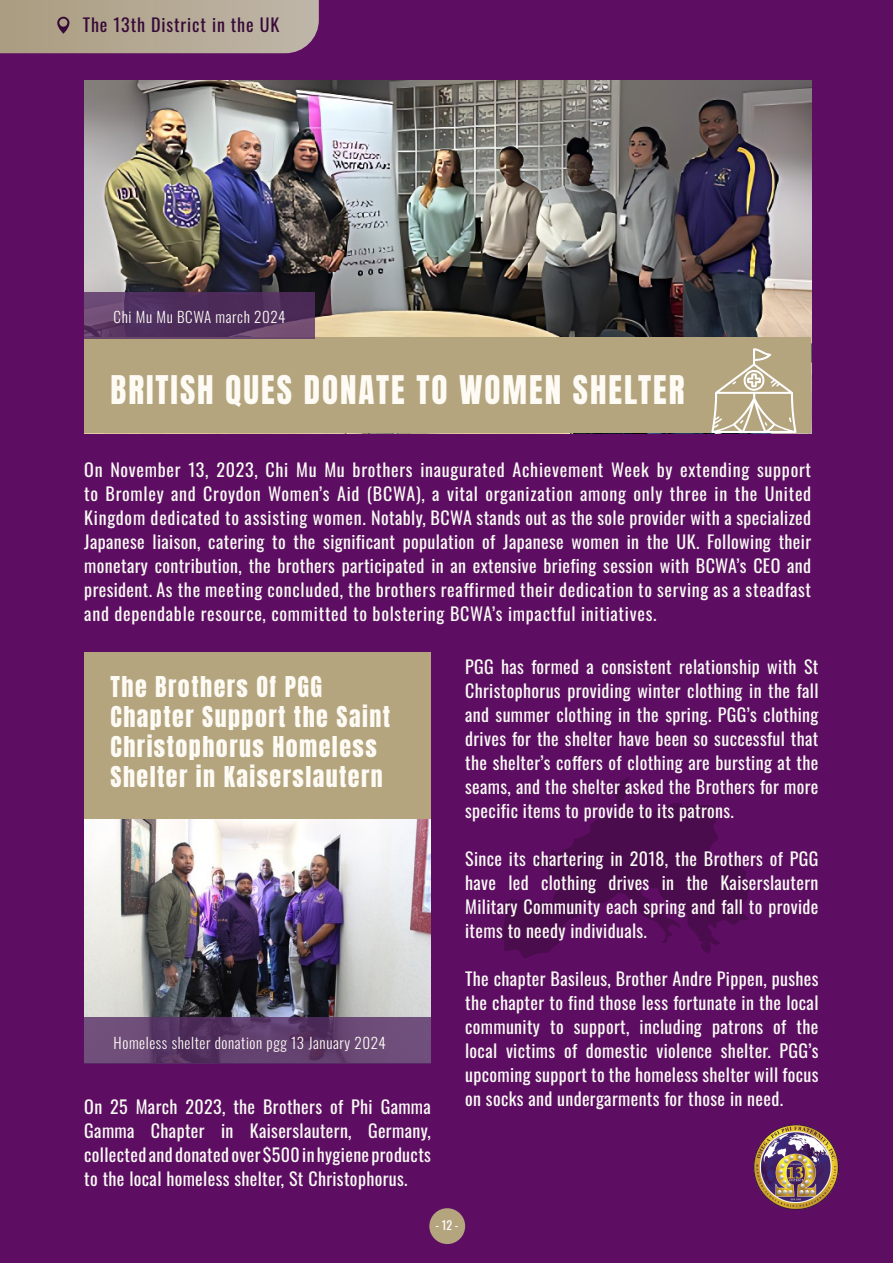
<style>
.page{position:relative;width:893px;height:1263px;background:#5d0e62}
.page>*{position:absolute;margin:0;border:0;box-sizing:border-box;transform-origin:0 0}
.t1{font:33px "Anton";letter-spacing:.06em;color:#fefbf5}
.t2{font:24px/30px "Anton";letter-spacing:.06em;color:#fefbf5}
.t3{font:18px/24px "Oswald";letter-spacing:.02em;color:#fafaf5;text-align:justify}
.t4{font:18px "Oswald";letter-spacing:.05em;color:#370a37}
.t5{font:300 15px "Oswald";letter-spacing:.04em;color:#fefbf5}
.t6{font:12px "Oswald";color:#fff}
</style>
<div class="page">
<img style="left:84px;top:80px;width:727px;height:257px">
<div style="left:429px;top:1208px;width:36px;height:36px;background:#b4a57f;border-radius:50%"></div>
<svg style="left:0;top:0;width:319px;height:53px;background:#b2a593"></svg>
<div style="left:84px;top:337px;width:727px;height:96px;background:#b4a57f"></div>
<div style="left:84px;top:652px;width:347px;height:168px;background:#b4a57f"></div>
<svg style="left:84px;top:292px;width:231px;height:47px;background:#563561"></svg>
<img style="left:84px;top:819px;width:347px;height:198px">
<img style="left:754px;top:1124px;width:85px;height:85px">
<svg style="left:84px;top:1017px;width:347px;height:47px;background:#61406d"></svg>
<svg style="left:501px;top:777px;width:253px;height:181px"></svg>
<svg style="left:711px;top:348px;width:85px;height:85px"></svg>
<p class="t4" style="left:83px;top:9px;width:198px">The 13th District in the UK</p>
<p class="t5" style="left:114px;top:304px;width:173px">Chi Mu Mu BCWA march 2024</p>
<p class="t1" style="left:111px;top:374px;width:575px">BRITISH QUES DONATE TO WOMEN SHELTER</p>
<p class="t3" style="left:84px;top:456px;width:728px">On November 13, 2023, Chi Mu Mu brothers inaugurated Achievement Week by extending support to Bromley and Croydon Women’s Aid (BCWA), a vital organization among only three in the United Kingdom dedicated to assisting women. Notably, BCWA stands out as the sole provider with a specialized Japanese liaison, catering to the significant population of Japanese women in the UK. Following their monetary contribution, the brothers participated in an extensive briefing session with BCWA’s CEO and president. As the meeting concluded, the brothers reaffirmed their dedication to serving as a steadfast and dependable resource, committed to bolstering BCWA’s impactful initiatives.</p>
<p class="t2" style="left:111px;top:673px;width:281px">The Brothers Of PGG<br>Chapter Support the Saint<br>Christophorus Homeless<br>Shelter in Kaiserslautern</p>
<p class="t5" style="left:114px;top:1029px;width:274px">Homeless shelter donation pgg 13 January 2024</p>
<p class="t3" style="left:84px;top:1093px;width:348px">On 25 March 2023, the Brothers of Phi Gamma Gamma Chapter in Kaiserslautern, Germany, collected and donated over $500 in hygiene products to the local homeless shelter, St Christophorus.</p>
<p class="t3" style="left:465px;top:653px;width:355px">PGG has formed a consistent relationship with St Christophorus providing winter clothing in the fall and summer clothing in the spring. PGG’s clothing drives for the shelter have been so successful that the shelter’s coffers of clothing are bursting at the seams, and the shelter asked the Brothers for more specific items to provide to its patrons.</p>
<p class="t3" style="left:465px;top:845px;width:355px">Since its chartering in 2018, the Brothers of PGG have led clothing drives in the Kaiserslautern Military Community each spring and fall to provide items to needy individuals.</p>
<p class="t3" style="left:465px;top:965px;width:355px">The chapter Basileus, Brother Andre Pippen, pushes the chapter to find those less fortunate in the local community to support, including patrons of the local victims of domestic violence shelter. PGG’s upcoming support to the homeless shelter will focus on socks and undergarments for those in need.</p>
<p class="t6" style="left:436px;top:1215px;width:25px">- 12 -</p>
</div>
